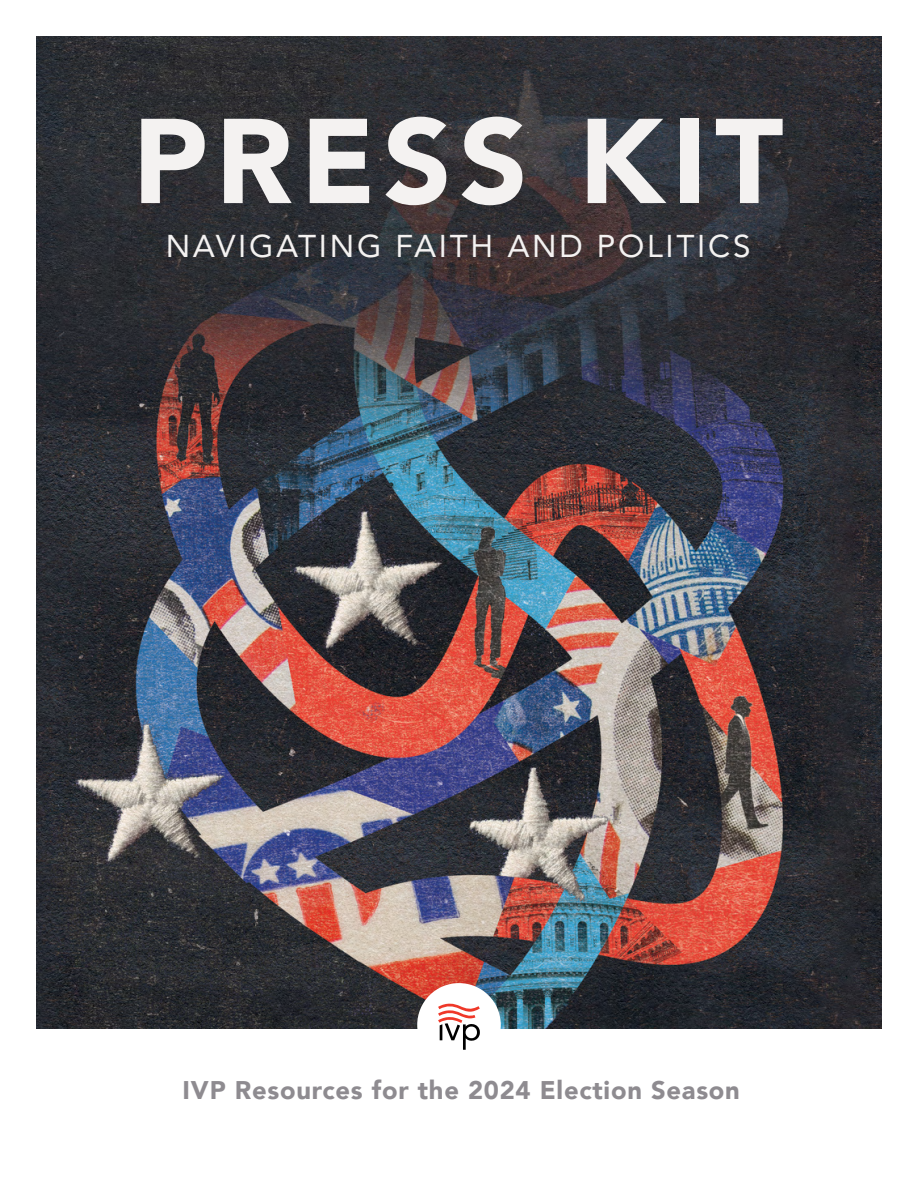
<style>
.page{position:relative;width:918px;height:1188px;background:#fff}
.page>*{position:absolute;margin:0;border:0;box-sizing:border-box;transform-origin:0 0}
.t1{font:900 119.1px "Avenir";letter-spacing:.065em;color:#f4f2f1}
.t2{font:31.5px "Avenir";letter-spacing:.085em;color:#f4f2f1}
.t3{font:900 25.5px "Avenir";letter-spacing:.03em;color:#8e8b90}
</style>
<div class="page">
<img style="left:36px;top:36px;width:846px;height:992px">
<div style="left:417px;top:983px;width:84px;height:84px;background:#fff;border-radius:50%"></div>
<svg style="left:438px;top:1003px;width:42px;height:47px"></svg>
<h1 class="t1" style="left:133px;top:60px;width:652px">PRESS KIT</h1>
<p class="t2" style="left:166px;top:221px;width:586px">NAVIGATING FAITH AND POLITICS</p>
<p class="t3" style="left:183px;top:1068px;width:559px">IVP Resources for the 2024 Election Season</p>
</div>
